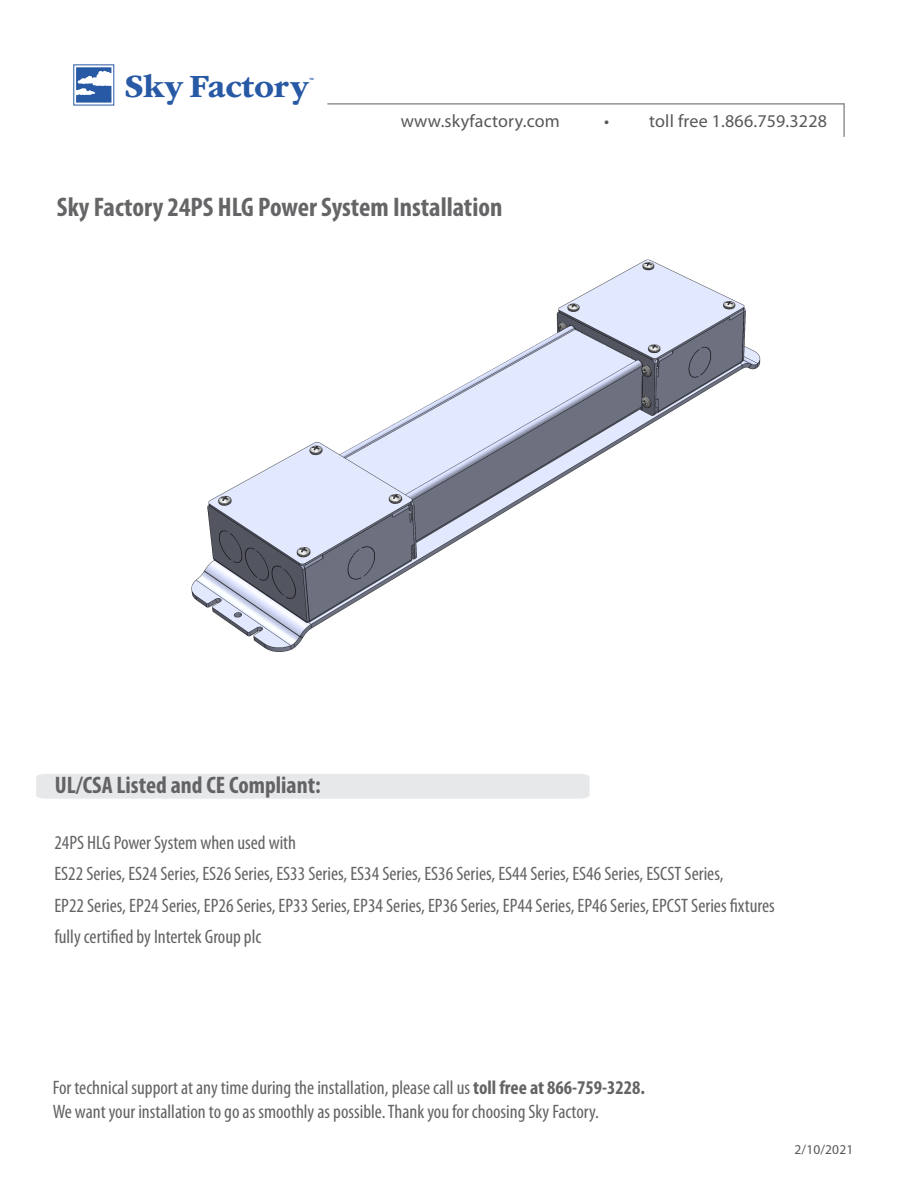
<style>
.page{position:relative;width:918px;height:1188px;background:#fff}
.page>*{position:absolute;margin:0;border:0;box-sizing:border-box;transform-origin:0 0}
.t1{font:700 33.9px "ITC Garamond Std";letter-spacing:-.01em;color:#2759a4}
.t2{font:700 condensed 27px "Myriad Pro";color:#656568}
.t3{font:700 condensed 24px "Myriad Pro";color:#636366}
.t4{font:condensed 19.5px/24px "Myriad Pro";color:#636366}
.Paragraph_Style_3{font:18px "Myriad Pro";letter-spacing:.01em;color:#57585a}
.Paragraph_Style_3-2{font:13.5px "Myriad Pro";letter-spacing:.01em;color:#57585a}
.t5{font:700 3.15px "Myriad Pro";color:#2759a4}
.s1{font-weight:700}
</style>
<div class="page">
<svg style="left:327px;top:103px;width:518px;height:34px"></svg>
<svg style="left:111px;top:67px;width:1px;height:36px"></svg>
<svg style="left:76px;top:67px;width:35px;height:36px"></svg>
<div style="left:36px;top:774px;width:554px;height:25px;background:#e6e8e9"></div>
<img style="left:191px;top:259px;width:570px;height:393px">
<p class="t1" style="left:125px;top:67px;width:186px">Sky Factory</p>
<p class="t5" style="left:310px;top:77px;width:6px">TM</p>
<p class="Paragraph_Style_3" style="left:401px;top:110px;width:161px">www.skyfactory.com</p>
<p class="Paragraph_Style_3" style="left:604px;top:110px;width:224px">• toll free 1.866.759.3228</p>
<p class="t2" style="left:57px;top:190px;width:447px">Sky Factory 24PS HLG Power System Installation</p>
<p class="t3" style="left:55px;top:770px;width:267px">UL/CSA Listed and CE Compliant:</p>
<p class="t4" style="left:54px;top:830px;width:243px">24PS HLG Power System when used with</p>
<p class="t4" style="left:54px;top:862px;width:671px">ES22 Series, ES24 Series, ES26 Series, ES33 Series, ES34 Series, ES36 Series, ES44 Series, ES46 Series, ESCST Series,</p>
<p class="t4" style="left:54px;top:893px;width:722px">EP22 Series, EP24 Series, EP26 Series, EP33 Series, EP34 Series, EP36 Series, EP44 Series, EP46 Series, EPCST Series fixtures</p>
<p class="t4" style="left:54px;top:925px;width:209px">fully certified by Intertek Group plc</p>
<p class="t4" style="left:53px;top:1075px;width:594px">For technical support at any time during the installation, please call us <span class="s1">toll free at 866-759-3228.<br></span>We want your installation to go as smoothly as possible. Thank you for choosing Sky Factory.</p>
<p class="Paragraph_Style_3-2" style="left:795px;top:1141px;width:60px">2/10/2021</p>
</div>
